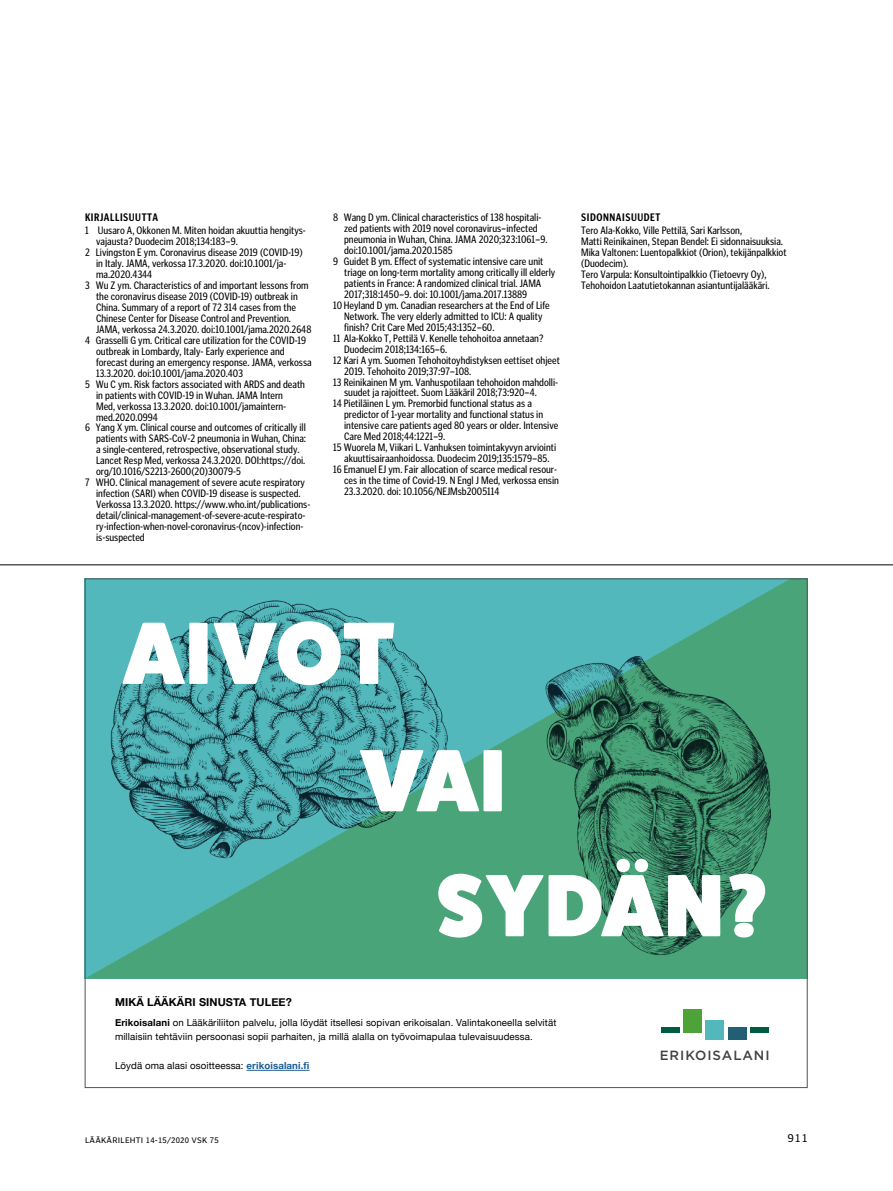
<style>
.page{position:relative;width:893px;height:1191px;background:#fff}
.page>*{position:absolute;margin:0;border:0;box-sizing:border-box;transform-origin:0 0}
.t1{font:800 88.65px "Fat Frank";letter-spacing:.03em;color:#fff}
.t2{font:500 13.35px "Gotham";letter-spacing:.07em;color:#42413c}
.t3{font:10.95px/10.9px "Poynter Gothic Text Cond";color:#000}
.t4{font:700 10.95px "Poynter Gothic Text Cond";letter-spacing:.05em;color:#000}
.t5{font:700 10.95px "Helvetica Neue";letter-spacing:.01em;color:#000}
.t6{font:10.5px "Poynter Agate Zero";color:#000}
.t7{font:9.75px/14.5px "Helvetica Neue";letter-spacing:.01em;color:#000}
.t8{font:7.5px "Poynter Agate Zero";letter-spacing:.03em;color:#000}
.s1{font-weight:700}
.s2{font-weight:700;color:#1b5c93}
</style>
<div class="page">
<hr style="left:0;top:564px;width:893px;height:1px;background:#000">
<svg style="left:87px;top:578px;width:721px;height:400px;background:#4caa8e"></svg>
<img style="left:538px;top:599px;width:270px;height:374px">
<img style="left:85px;top:578px;width:394px;height:357px">
<hr style="left:247px;top:1070px;width:62px;height:1px;background:#1b5c93">
<div style="left:683px;top:1009px;width:19px;height:24px;background:#4ea338"></div>
<div style="left:706px;top:1020px;width:18px;height:19px;background:#53b8bb"></div>
<div style="left:728px;top:1027px;width:19px;height:12px;background:#225f74"></div>
<div style="left:750px;top:1027px;width:19px;height:6px;background:#005b43"></div>
<div style="left:661px;top:1027px;width:18px;height:6px;background:#005b43"></div>
<p class="t4" style="left:85px;top:211px;width:64px">KIRJALLISUUTTA</p>
<p class="t3" style="left:85px;top:225px;width:222px">1 Uusaro A, Okkonen M. Miten hoidan akuuttia hengitys-</p>
<p class="t3" style="left:96px;top:236px;width:143px">vajausta? Duodecim 2018;134:183–9.</p>
<p class="t3" style="left:85px;top:247px;width:219px">2 Livingston E ym. Coronavirus disease 2019 (COVID-19)</p>
<p class="t3" style="left:96px;top:258px;width:192px">in Italy. JAMA, verkossa 17.3.2020. doi:10.1001/ja-</p>
<p class="t3" style="left:96px;top:269px;width:58px">ma.2020.4344</p>
<p class="t3" style="left:85px;top:280px;width:225px">3 Wu Z ym. Characteristics of and important lessons from</p>
<p class="t3" style="left:96px;top:291px;width:203px">the coronavirus disease 2019 (COVID-19) outbreak in</p>
<p class="t3" style="left:96px;top:302px;width:201px">China. Summary of a report of 72 314 cases from the</p>
<p class="t3" style="left:96px;top:313px;width:196px">Chinese Center for Disease Control and Prevention.</p>
<p class="t3" style="left:96px;top:324px;width:217px">JAMA, verkossa 24.3.2020. doi:10.1001/jama.2020.2648</p>
<p class="t3" style="left:85px;top:335px;width:223px">4 Grasselli G ym. Critical care utilization for the COVID-19</p>
<p class="t3" style="left:96px;top:346px;width:190px">outbreak in Lombardy, Italy- Early experience and</p>
<p class="t3" style="left:96px;top:356px;width:217px">forecast during an emergency response. JAMA, verkossa</p>
<p class="t3" style="left:96px;top:367px;width:148px">13.3.2020. doi:10.1001/jama.2020.403</p>
<p class="t3" style="left:85px;top:378px;width:221px">5 Wu C ym. Risk factors associated with ARDS and death</p>
<p class="t3" style="left:96px;top:389px;width:188px">in patients with COVID-19 in Wuhan. JAMA Intern</p>
<p class="t3" style="left:96px;top:400px;width:192px">Med, verkossa 13.3.2020. doi:10.1001/jamaintern-</p>
<p class="t3" style="left:96px;top:411px;width:63px">med.2020.0994</p>
<p class="t3" style="left:85px;top:422px;width:222px">6 Yang X ym. Clinical course and outcomes of critically ill</p>
<p class="t3" style="left:96px;top:433px;width:212px">patients with SARS-CoV-2 pneumonia in Wuhan, China:</p>
<p class="t3" style="left:96px;top:444px;width:205px">a single-centered, retrospective, observational study.</p>
<p class="t3" style="left:96px;top:455px;width:211px">Lancet Resp Med, verkossa 24.3.2020. DOI:https://doi.</p>
<p class="t3" style="left:96px;top:466px;width:146px">org/10.1016/S2213-2600(20)30079-5</p>
<p class="t3" style="left:85px;top:477px;width:222px">7 WHO. Clinical management of severe acute respiratory</p>
<p class="t3" style="left:96px;top:488px;width:206px">infection (SARI) when COVID-19 disease is suspected.</p>
<p class="t3" style="left:96px;top:499px;width:216px">Verkossa 13.3.2020. https://www.who.int/publications-</p>
<p class="t3" style="left:96px;top:510px;width:211px">detail/clinical-management-of-severe-acute-respirato-</p>
<p class="t3" style="left:96px;top:521px;width:209px">ry-infection-when-novel-coronavirus-(ncov)-infection-</p>
<p class="t3" style="left:96px;top:532px;width:50px">is-suspected</p>
<p class="t3" style="left:333px;top:212px;width:210px">8 Wang D ym. Clinical characteristics of 138 hospitali-</p>
<p class="t3" style="left:344px;top:223px;width:195px">zed patients with 2019 novel coronavirus–infected</p>
<p class="t3" style="left:344px;top:234px;width:205px">pneumonia in Wuhan, China. JAMA 2020;323:1061–9.</p>
<p class="t3" style="left:344px;top:245px;width:110px">doi:10.1001/jama.2020.1585</p>
<p class="t3" style="left:333px;top:256px;width:212px">9 Guidet B ym. Effect of systematic intensive care unit</p>
<p class="t3" style="left:344px;top:267px;width:213px">triage on long-term mortality among critically ill elderly</p>
<p class="t3" style="left:344px;top:278px;width:199px">patients in France: A randomized clinical trial. JAMA</p>
<p class="t3" style="left:344px;top:289px;width:185px">2017;318:1450–9. doi: 10.1001/jama.2017.13889</p>
<p class="t3" style="left:333px;top:300px;width:218px">10 Heyland D ym. Canadian researchers at the End of Life</p>
<p class="t3" style="left:344px;top:311px;width:200px">Network. The very elderly admitted to ICU: A quality</p>
<p class="t3" style="left:344px;top:321px;width:152px">finish? Crit Care Med 2015;43:1352–60.</p>
<p class="t3" style="left:333px;top:332px;width:212px">11 Ala-Kokko T, Pettilä V. Kenelle tehohoitoa annetaan?</p>
<p class="t3" style="left:344px;top:343px;width:105px">Duodecim 2018;134:165–6.</p>
<p class="t3" style="left:333px;top:354px;width:228px">12 Kari A ym. Suomen Tehohoitoyhdistyksen eettiset ohjeet</p>
<p class="t3" style="left:344px;top:365px;width:129px">2019. Tehohoito 2019;37:97–108.</p>
<p class="t3" style="left:333px;top:376px;width:227px">13 Reinikainen M ym. Vanhuspotilaan tehohoidon mahdolli-</p>
<p class="t3" style="left:344px;top:387px;width:194px">suudet ja rajoitteet. Suom Lääkäril 2018;73:920–4.</p>
<p class="t3" style="left:333px;top:398px;width:200px">14 Pietiläinen L ym. Premorbid functional status as a</p>
<p class="t3" style="left:344px;top:409px;width:201px">predictor of 1-year mortality and functional status in</p>
<p class="t3" style="left:344px;top:420px;width:216px">intensive care patients aged 80 years or older. Intensive</p>
<p class="t3" style="left:344px;top:431px;width:103px">Care Med 2018;44:1221–9.</p>
<p class="t3" style="left:333px;top:442px;width:225px">15 Wuorela M, Viikari L. Vanhuksen toimintakyvyn arviointi</p>
<p class="t3" style="left:344px;top:453px;width:207px">akuuttisairaanhoidossa. Duodecim 2019;135:1579–85.</p>
<p class="t3" style="left:333px;top:464px;width:225px">16 Emanuel EJ ym. Fair allocation of scarce medical resour-</p>
<p class="t3" style="left:344px;top:475px;width:216px">ces in the time of Covid-19. N Engl J Med, verkossa ensin</p>
<p class="t3" style="left:344px;top:486px;width:157px">23.3.2020. doi: 10.1056/NEJMsb2005114</p>
<p class="t4" style="left:581px;top:211px;width:13px">SIDONN</p>
<p class="t4" style="left:616px;top:211px;width:22px">AISUUDE</p>
<p class="t4" style="left:655px;top:211px;width:6px">T</p>
<p class="t3" style="left:581px;top:225px;width:207px">Tero Ala-Kokko, Ville Pettilä, Sari Karlsson,<br>Matti Reinikainen, Stepan Bendel: Ei sidonnaisuuksia.<br>Mika Valtonen: Luentopalkkiot (Orion), tekijänpalkkiot (Duodecim).<br>Tero Varpula: Konsultointipalkkio (Tietoevry Oy), Tehohoidon Laatutietokannan asiantuntijalääkäri.</p>
<h1 class="t1" style="left:124px;top:603px;width:272px">AIVOT</h1>
<h1 class="t1" style="left:360px;top:731px;width:147px">VAI</h1>
<h1 class="t1" style="left:436px;top:856px;width:331px">SYDÄN?</h1>
<p class="t5" style="left:115px;top:993px;width:178px">MIKÄ LÄÄKÄRI SINUSTA TULEE?</p>
<p class="t7" style="left:115px;top:1015px;width:443px"><span class="s1">Erikoisalani</span> on Lääkäriliiton palvelu, jolla löydät itsellesi sopivan erikoisalan. Valintakoneella selvität millaisiin tehtäviin persoonasi sopii parhaiten, ja millä alalla on työvoimapulaa tulevaisuudessa.</p>
<p class="t7" style="left:115px;top:1059px;width:196px">Löydä oma alasi osoitteessa: <span class="s2">erikoisalani.fi</span></p>
<p class="t2" style="left:660px;top:1047px;width:111px">ERIKOISALANI</p>
<p class="t8" style="left:85px;top:1135px;width:135px">LÄÄKÄRILEHTI 14-15/2020 VSK 75</p>
<p class="t6" style="left:788px;top:1132px;width:22px">911</p>
</div>
